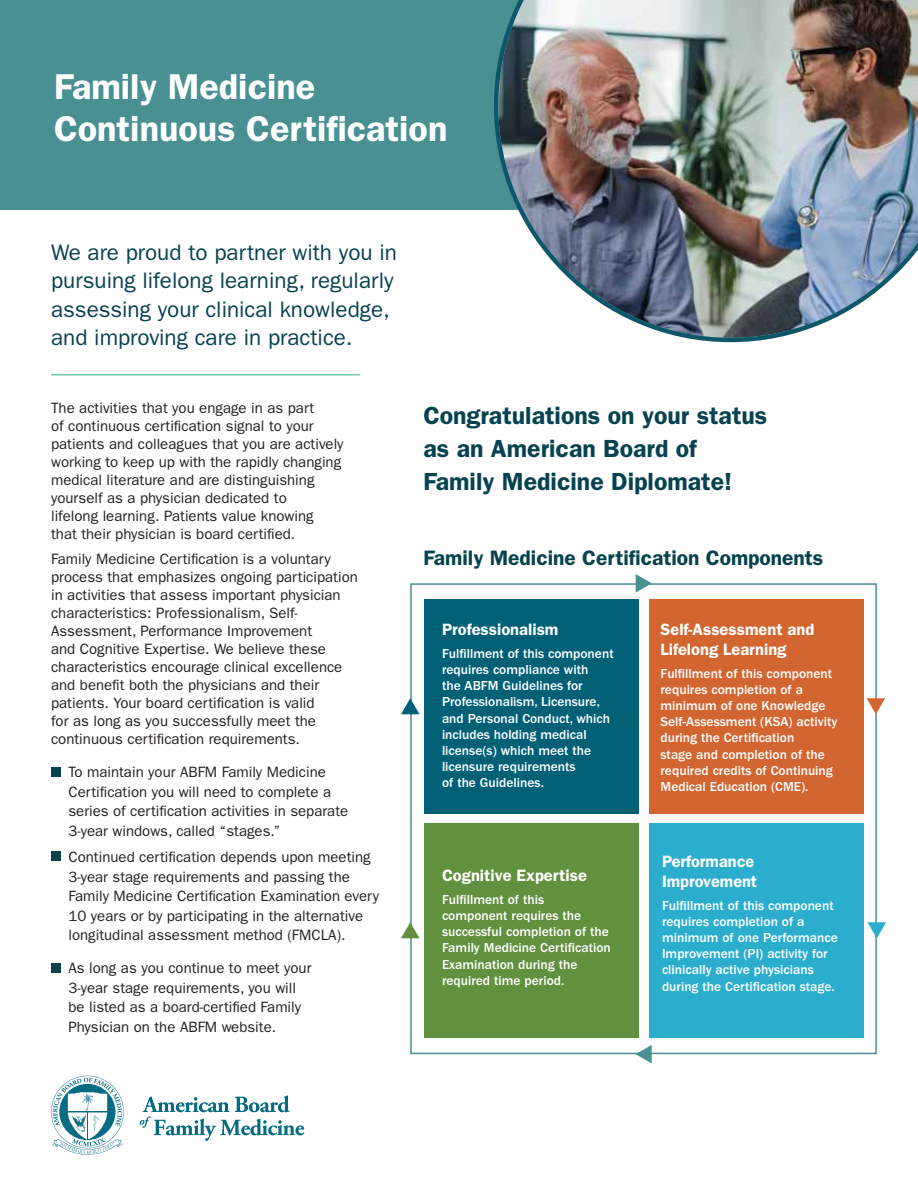
<style>
.page{position:relative;width:918px;height:1188px;background:#fff}
.page>*{position:absolute;margin:0;border:0;box-sizing:border-box;transform-origin:0 0}
.t1{font:600 36px/42px "ITC Franklin Gothic Std";color:#fff}
.t2{font:600 24.9px/33.2px "ITC Franklin Gothic Std";color:#064250}
.t3{font:22.5px/28.5px "ITC Franklin Gothic Std";color:#064250}
.t4{font:600 21px "ITC Franklin Gothic Std";color:#064250}
.t5{font:600 16.5px/19.8px "ITC Franklin Gothic Std";color:#fff}
.t6{font:15px/18px "ITC Franklin Gothic Std";color:#231f20}
.t7{font:500 13.5px/16.2px "ITC Franklin Gothic Std";color:#fff}
</style>
<div class="page">
<div style="left:0;top:0;width:918px;height:210px;background:#489091"></div>
<div style="left:424px;top:599px;width:215px;height:215px;background:#006176"></div>
<div style="left:649px;top:599px;width:215px;height:215px;background:#d36530"></div>
<div style="left:424px;top:823px;width:215px;height:215px;background:#61903e"></div>
<div style="left:649px;top:823px;width:215px;height:215px;background:#2baecd"></div>
<div style="left:410px;top:583px;width:467px;height:471px;border:2px solid #489091"></div>
<svg style="left:401px;top:698px;width:19px;height:16px"></svg>
<svg style="left:867px;top:698px;width:18px;height:16px"></svg>
<svg style="left:401px;top:922px;width:19px;height:16px"></svg>
<svg style="left:868px;top:922px;width:18px;height:16px"></svg>
<svg style="left:636px;top:1045px;width:16px;height:18px"></svg>
<svg style="left:636px;top:574px;width:16px;height:19px"></svg>
<img style="left:494px;top:0;width:424px;height:342px">
<div style="left:51px;top:768px;width:9px;height:9px;background:#064250"></div>
<div style="left:51px;top:852px;width:9px;height:9px;background:#064250"></div>
<div style="left:51px;top:963px;width:9px;height:10px;background:#064250"></div>
<hr style="left:51px;top:374px;width:309px;height:1px;background:#74c7a8">
<svg style="left:140px;top:1095px;width:164px;height:46px"></svg>
<svg style="left:51px;top:1076px;width:73px;height:79px"></svg>
<h1 class="t1" style="left:54px;top:70px;width:395px">Family Medicine<br>Continuous Certification</h1>
<h3 class="t3" style="left:51px;top:240px;width:347px">We are proud to partner with you in pursuing lifelong learning, regularly assessing your clinical knowledge, and improving care in practice.</h3>
<p class="t6" style="left:51px;top:400px;width:294px">The activities that you engage in as part<br>of continuous certification signal to your patients and colleagues that you are actively working to keep up with the rapidly changing medical literature and are distinguishing yourself as a physician dedicated to<br>lifelong learning. Patients value knowing<br>that their physician is board certified.</p>
<p class="t6" style="left:51px;top:551px;width:308px">Family Medicine Certification is a voluntary process that emphasizes ongoing participation in activities that assess important physician characteristics: Professionalism, Self-Assessment, Performance Improvement<br>and Cognitive Expertise. We believe these characteristics encourage clinical excellence and benefit both the physicians and their patients. Your board certification is valid<br>for as long as you successfully meet the continuous certification requirements.</p>
<p class="t6" style="left:68px;top:764px;width:281px;line-height:19.5px">To maintain your ABFM Family Medicine Certification you will need to complete a series of certification activities in separate 3-year windows, called “stages.”</p>
<p class="t6" style="left:68px;top:849px;width:312px;line-height:19.5px">Continued certification depends upon meeting 3-year stage requirements and passing the Family Medicine Certification Examination every 10 years or by participating in the alternative longitudinal assessment method (FMCLA).</p>
<p class="t6" style="left:68px;top:960px;width:244px;line-height:19.5px">As long as you continue to meet your 3-year stage requirements, you will be listed as a board-certified Family Physician on the ABFM website.</p>
<h2 class="t2" style="left:423px;top:402px;width:345px">Congratulations on your status as an American Board of<br>Family Medicine Diplomate!</h2>
<h3 class="t4" style="left:423px;top:550px;width:402px">Family Medicine Certification Components</h3>
<p class="t5" style="left:442px;top:621px;width:118px">Professionalism</p>
<p class="t7" style="left:442px;top:647px;width:173px">Fulfillment of this component requires compliance with<br>the ABFM Guidelines for<br>Professionalism, Licensure, and Personal Conduct, which includes holding medical license(s) which meet the licensure requirements<br>of the Guidelines.</p>
<p class="t5" style="left:442px;top:867px;width:147px">Cognitive Expertise</p>
<p class="t7" style="left:442px;top:893px;width:170px">Fulfillment of this component requires the successful completion of the<br>Family Medicine Certification<br>Examination during the required time period.</p>
<p class="t5" style="left:661px;top:621px;width:155px">Self-Assessment and<br>Lifelong Learning</p>
<p class="t7" style="left:661px;top:666px;width:178px">Fulfillment of this component requires completion of a minimum of one Knowledge<br>Self-Assessment (KSA) activity during the Certification<br>stage and completion of the required credits of Continuing<br>Medical Education (CME).</p>
<p class="t5" style="left:662px;top:853px;width:97px">Performance<br>Improvement</p>
<p class="t7" style="left:662px;top:898px;width:177px">Fulfillment of this component requires completion of a minimum of one Performance<br>Improvement (PI) activity for clinically active physicians during the Certification stage.</p>
</div>
